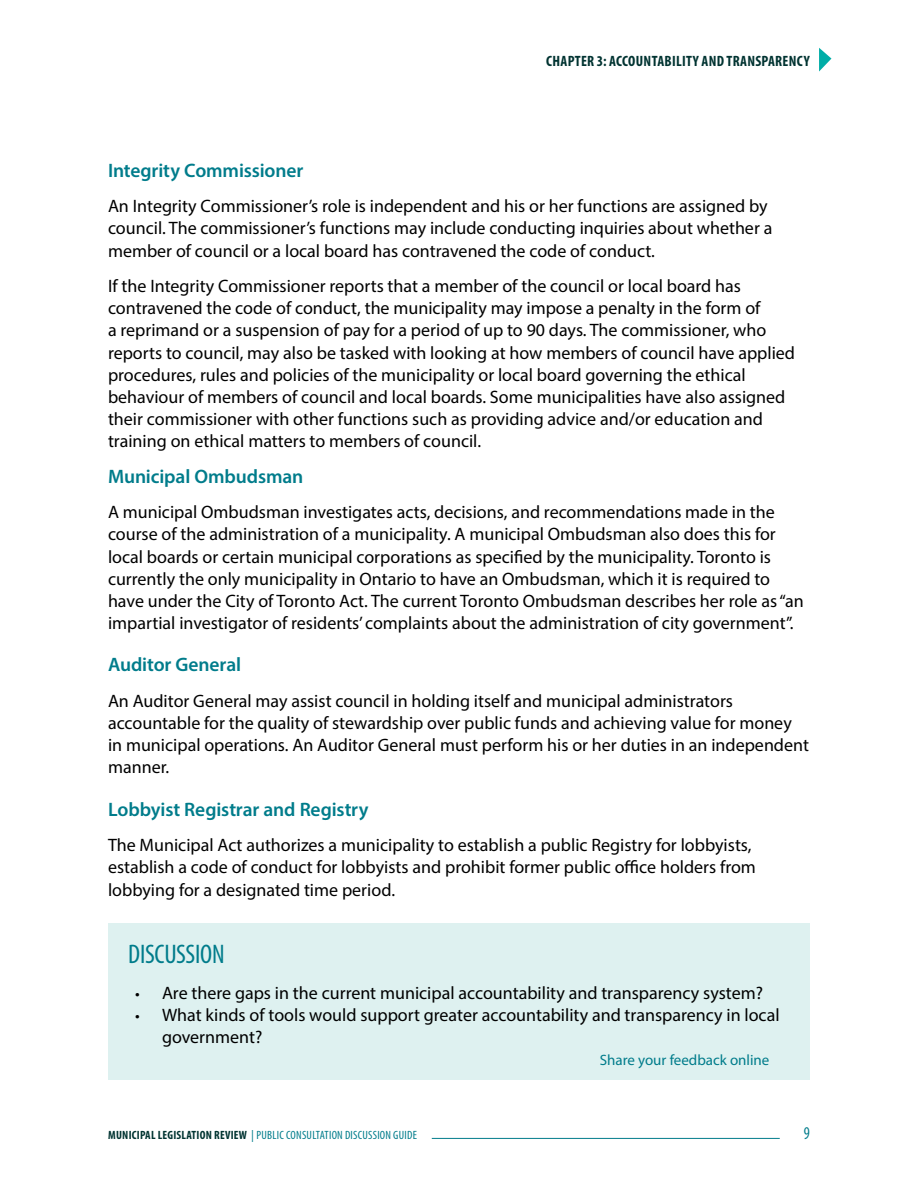
<style>
.page{position:relative;width:918px;height:1188px;background:#fff}
.page>*{position:absolute;margin:0;border:0;box-sizing:border-box;transform-origin:0 0}
.Heading_3{font:condensed 27px "Myriad Pro";letter-spacing:-.01em;color:#007c8b}
.Heading_4{font:600 19.5px "Myriad Pro";letter-spacing:-.005em;color:#007c8b}
.t1{font:18px/22.2px "Myriad Pro";color:#000}
.t2{font:condensed 18px "Myriad Pro";color:#007c8b;scale:.87 1}
.t3{font:700 condensed 15px "Myriad Pro";letter-spacing:.02em;color:#003331}
.t4{font:15px "Myriad Pro";color:#007c8b}
.t5{font:condensed 12px "Myriad Pro";letter-spacing:.02em;color:#007c8b}
.s1{font-size:16.5px}
.s2{font-weight:700;color:#003331}
.s3{font-stretch:normal}
</style>
<div class="page">
<hr style="left:432px;top:1138px;width:348px;height:1px;background:#007c8b">
<svg style="left:819px;top:48px;width:12px;height:24px"></svg>
<div style="left:108px;top:924px;width:702px;height:156px;background:#def1f0"></div>
<p class="t3" style="left:546px;top:52px;width:265px">CHAPTER 3: ACCOUNTABILITY AND TRANSPARENCY</p>
<h4 class="Heading_4" style="left:108px;top:158px;width:197px">Integrity Commissioner</h4>
<p class="t1" style="left:108px;top:195px;width:666px">An Integrity Commissioner’s role is independent and his or her functions are assigned by council. The commissioner’s functions may include conducting inquiries about whether a member of council or a local board has contravened the code of conduct.</p>
<p class="t1" style="left:108px;top:275px;width:689px">If the Integrity Commissioner reports that a member of the council or local board has contravened the code of conduct, the municipality may impose a penalty in the form of<br>a reprimand or a suspension of pay for a period of up to 90 days. The commissioner, who reports to council, may also be tasked with looking at how members of council have applied procedures, rules and policies of the municipality or local board governing the ethical behaviour of members of council and local boards. Some municipalities have also assigned their commissioner with other functions such as providing advice and/or education and training on ethical matters to members of council.</p>
<p class="Heading_4" style="left:108px;top:464px;width:197px">Municipal Ombudsman</p>
<p class="t1" style="left:108px;top:501px;width:697px">A municipal Ombudsman investigates acts, decisions, and recommendations made in the course of the administration of a municipality. A municipal Ombudsman also does this for local boards or certain municipal corporations as specified by the municipality. Toronto is currently the only municipality in Ontario to have an Ombudsman, which it is required to have under the City of Toronto Act. The current Toronto Ombudsman describes her role as “an impartial investigator of residents’ complaints about the administration of city government”.</p>
<h4 class="Heading_4" style="left:108px;top:652px;width:135px">Auditor General</h4>
<p class="t1" style="left:108px;top:689px;width:703px">An Auditor General may assist council in holding itself and municipal administrators accountable for the quality of stewardship over public funds and achieving value for money in municipal operations. An Auditor General must perform his or her duties in an independent manner.</p>
<h4 class="Heading_4" style="left:108px;top:797px;width:262px">Lobbyist Registrar and Registry</h4>
<p class="t1" style="left:108px;top:834px;width:650px">The Municipal Act authorizes a municipality to establish a public Registry for lobbyists, establish a code of conduct for lobbyists and prohibit former public office holders from lobbying for a designated time period.</p>
<h3 class="Heading_3" style="left:128px;top:938px;width:98px">DISCUSSION</h3>
<p class="t1" style="left:135px;top:981px;width:630px"><span class="s1">•</span> Are there gaps in the current municipal accountability and transparency system?</p>
<p class="t1" style="left:162px;top:1003px;width:619px;text-indent:-27px"><span class="s1">•</span> What kinds of tools would support greater accountability and transparency in local government?</p>
<p class="t4" style="left:600px;top:1051px;width:171px">Share your feedback online</p>
<p class="t5" style="left:108px;top:1128px;width:310px"><span class="s2">MUNICIPAL LEGISLATION REVIEW</span> <span class="s3">|</span> PUBLIC CONSULTATION DISCUSSION GUIDE</p>
<p class="t2" style="left:804px;top:1122px;width:8px">9</p>
</div>
